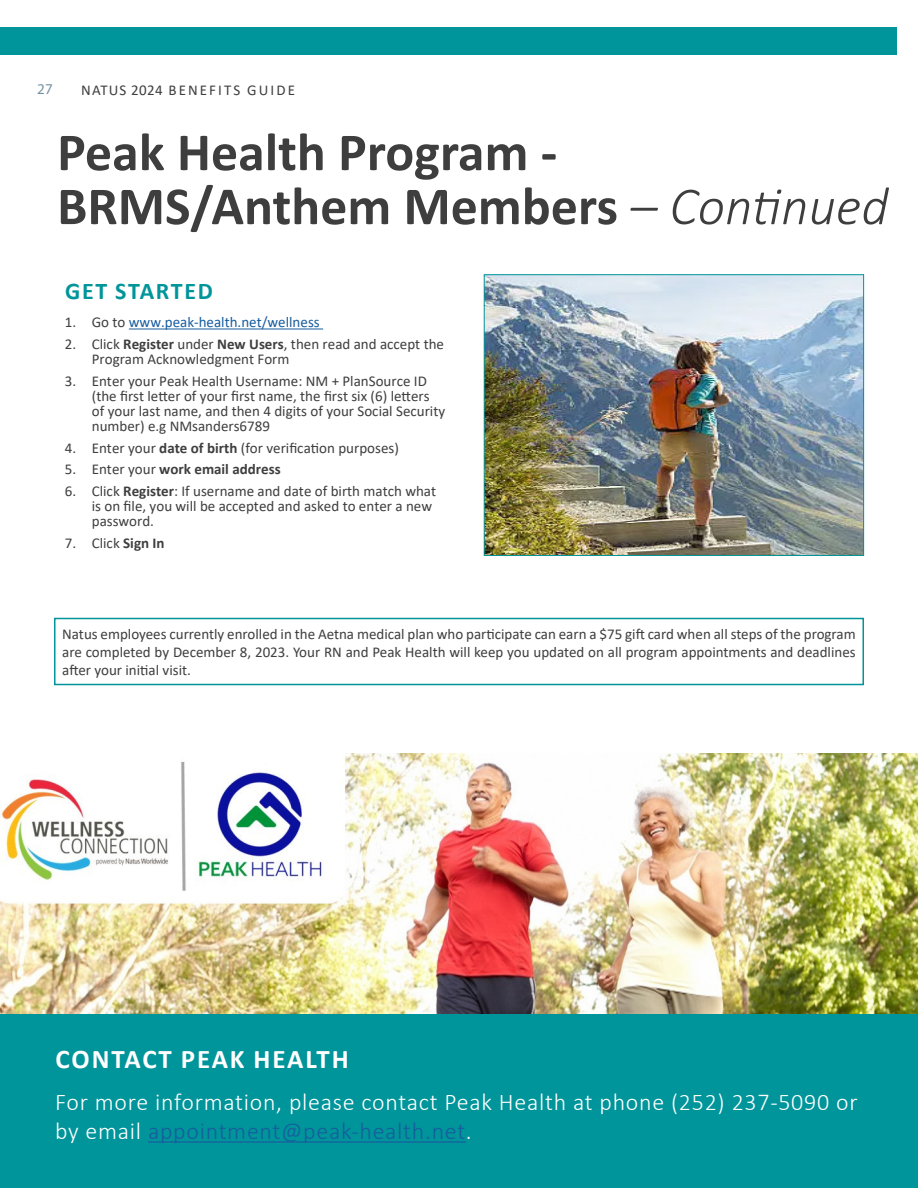
<style>
.page{position:relative;width:918px;height:1188px;background:#fff}
.page>*{position:absolute;margin:0;border:0;box-sizing:border-box;transform-origin:0 0}
.Natus_-_Page_Header{font:700 54px "Calibri";color:#3e3e3f}
.Natus_-_Sub_Headers{font:700 27px "Calibri";letter-spacing:.07em;color:#fff}
.Natus_-_Sub_Headers-2{font:300 24px/28.8px "Calibri";letter-spacing:.03em;color:#fff}
.Natus_-_Sub_Headers-3{font:700 24px "Calibri";letter-spacing:.07em;color:#00959a}
.A_-_Table_-_Body_Tex{font:15px/15px "Calibri";color:#3e3e3f}
.t1{font:15px "Calibri";color:#175d9e}
.t2{font:700 15px "Calibri";color:#3e3e3f}
.A_-_Table_-_Body_Tex-2{font:15px "Calibri";letter-spacing:.14em;color:#3e3e3f}
.t3{font:15px "Myriad Pro";color:#7491a1}
.s1{font-weight:300;font-style:italic}
.s2{color:#3e3e3f}
.s3{font-weight:700}
.s4{font-weight:400}
.s5{color:#175d9e}
</style>
<div class="page">
<div style="left:0;top:28px;width:897px;height:1093px;background:#00959a"></div>
<div style="left:0;top:55px;width:918px;height:1078px;background:#fff"></div>
<hr style="left:129px;top:329px;width:194px;height:1px;background:#175d9e">
<div style="left:0;top:1013px;width:918px;height:175px;background:#00959a"></div>
<hr style="left:148px;top:1141px;width:318px;height:2px;background:#175d9e">
<img style="left:486px;top:276px;width:376px;height:278px">
<div style="left:484px;top:274px;width:380px;height:282px;border:1px solid #00959a"></div>
<div style="left:54px;top:618px;width:810px;height:67px;border:2px solid #00959a"></div>
<img style="left:0;top:753px;width:918px;height:261px">
<p class="t3" style="left:37px;top:80px;width:17px">27</p>
<p class="A_-_Table_-_Body_Tex-2" style="left:81px;top:79px;width:215px">NATUS 2024 BENEFITS GUIDE</p>
<p class="Natus_-_Page_Header" style="left:57px;top:114px;width:502px">Peak Health Program -</p>
<p class="Natus_-_Page_Header" style="left:57px;top:168px;width:833px">BRMS/Anthem Members <span class="s1">– Continued</span></p>
<p class="Natus_-_Sub_Headers-3" style="left:65px;top:274px;width:149px">GET STARTED</p>
<p class="t1" style="left:65px;top:312px;width:256px"><span class="s2">1. Go to</span> www.peak-health.net/wellness</p>
<p class="A_-_Table_-_Body_Tex" style="left:92px;top:336px;width:354px;text-indent:-27px">2. Click <span class="s3">Register</span> under <span class="s3">New Users</span>, then read and accept the<br>Program Acknowledgment Form</p>
<p class="A_-_Table_-_Body_Tex" style="left:92px;top:373px;width:355px;text-indent:-27px">3. Enter your Peak Health Username: NM + PlanSource ID (the first letter of your first name, the first six (6) letters of your last name, and then 4 digits of your Social Security number) e.g NMsanders6789</p>
<p class="A_-_Table_-_Body_Tex" style="left:65px;top:440px;width:336px">4. Enter your <span class="s3">date of birth</span> (for verification purposes)</p>
<p class="t2" style="left:65px;top:459px;width:217px"><span class="s4">5. Enter your</span> work email address</p>
<p class="A_-_Table_-_Body_Tex" style="left:92px;top:483px;width:346px;text-indent:-27px">6. Click <span class="s3">Register</span>: If username and date of birth match what is on file, you will be accepted and asked to enter a new password.</p>
<p class="A_-_Table_-_Body_Tex" style="left:65px;top:535px;width:101px">7. Click <span class="s3">Sign In</span></p>
<p class="A_-_Table_-_Body_Tex" style="left:62px;top:625px;width:795px;line-height:18px;text-align:justify">Natus employees currently enrolled in the Aetna medical plan who participate can earn a $75 gift card when all steps of the program are completed by December 8, 2023. Your RN and Peak Health will keep you updated on all program appointments and deadlines after your initial visit.</p>
<p class="Natus_-_Sub_Headers" style="left:56px;top:1040px;width:295px">CONTACT PEAK HEALTH</p>
<p class="Natus_-_Sub_Headers-2" style="left:55px;top:1088px;width:804px">For more information, please contact Peak Health at phone (252) 237-5090 or by email <span class="s5">appointment@peak-health.net</span>.</p>
</div>
